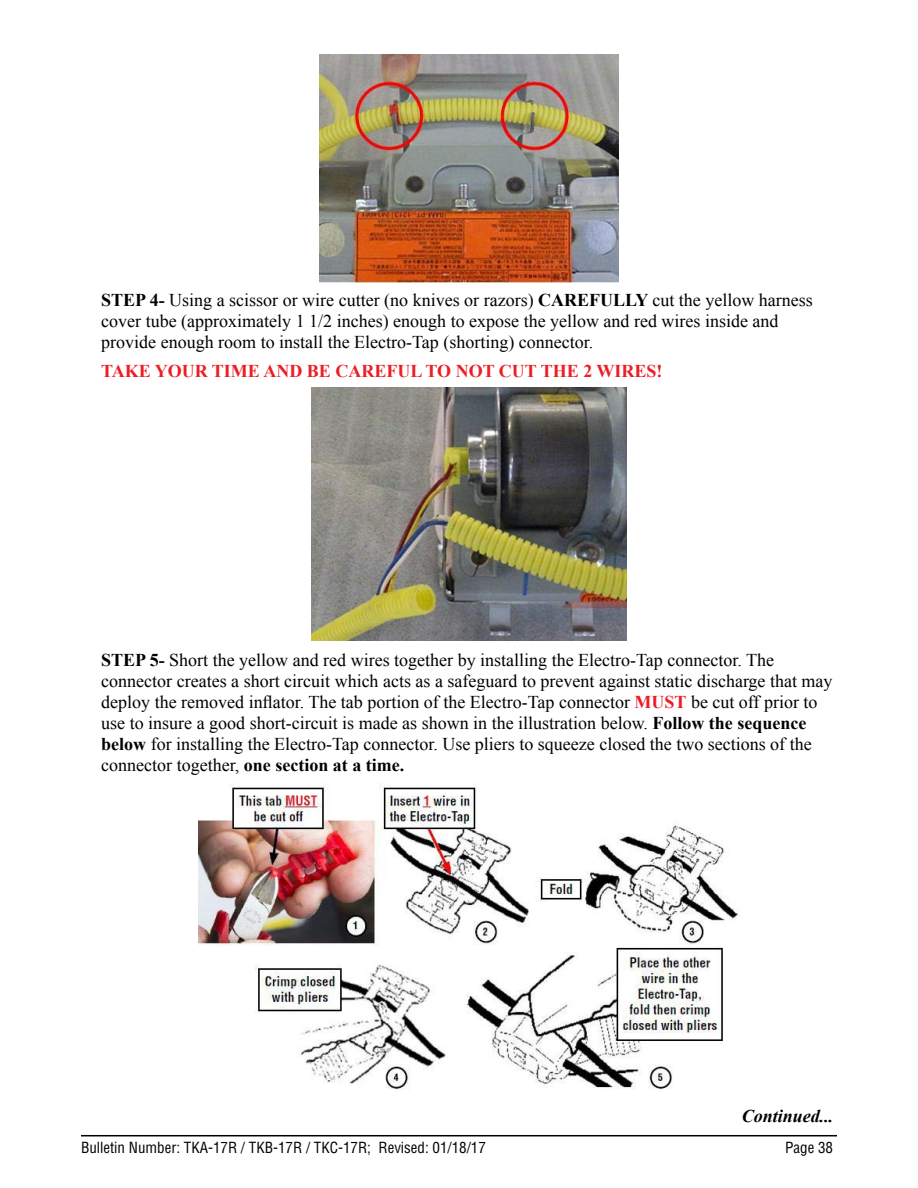
<style>
.page{position:relative;width:918px;height:1188px;background:#fff}
.page>*{position:absolute;margin:0;border:0;box-sizing:border-box;transform-origin:0 0}
.t1{font:18px/21px "Times New Roman";color:#000}
.t2{font:700 18px "Times New Roman";color:#ed1d24}
.t3{font:italic 700 18px "Times New Roman";color:#000}
.t4{font:condensed 15px "Helvetica LT Std";color:#000}
.s1{font-weight:700}
.s2{font-weight:700;color:#ed1d24}
</style>
<div class="page">
<hr style="left:81px;top:1135px;width:756px;height:1px;background:#000">
<img style="left:320px;top:55px;width:299px;height:227px">
<img style="left:312px;top:387px;width:315px;height:253px">
<img style="left:199px;top:785px;width:540px;height:304px">
<p class="t1" style="left:101px;top:289px;width:713px"><span class="s1">STEP 4-</span> Using a scissor or wire cutter (no knives or razors) <span class="s1">CAREFULLY</span> cut the yellow harness cover tube (approximately 1 1/2 inches) enough to expose the yellow and red wires inside and provide enough room to install the Electro-Tap (shorting) connector.</p>
<p class="t2" style="left:101px;top:358px;width:563px">TAKE YOUR TIME AND BE CAREFUL TO NOT CUT THE 2 WIRES!</p>
<p class="t1" style="left:101px;top:649px;width:733px"><span class="s1">STEP 5-</span> Short the yellow and red wires together by installing the Electro-Tap connector. The connector creates a short circuit which acts as a safeguard to prevent against static discharge that may deploy the removed inflator. The tab portion of the Electro-Tap connector <span class="s2">MUST</span> be cut off prior to use to insure a good short-circuit is made as shown in the illustration below. <span class="s1">Follow the sequence below</span> for installing the Electro-Tap connector. Use pliers to squeeze closed the two sections of the connector together, <span class="s1">one section at a time.</span></p>
<p class="t3" style="left:742px;top:1104px;width:93px">Continued...</p>
<p class="t4" style="left:81px;top:1138px;width:406px">Bulletin Number: TKA-17R / TKB-17R / TKC-17R; Revised: 01/18/17</p>
<p class="t4" style="left:785px;top:1138px;width:49px">Page 38</p>
</div>
